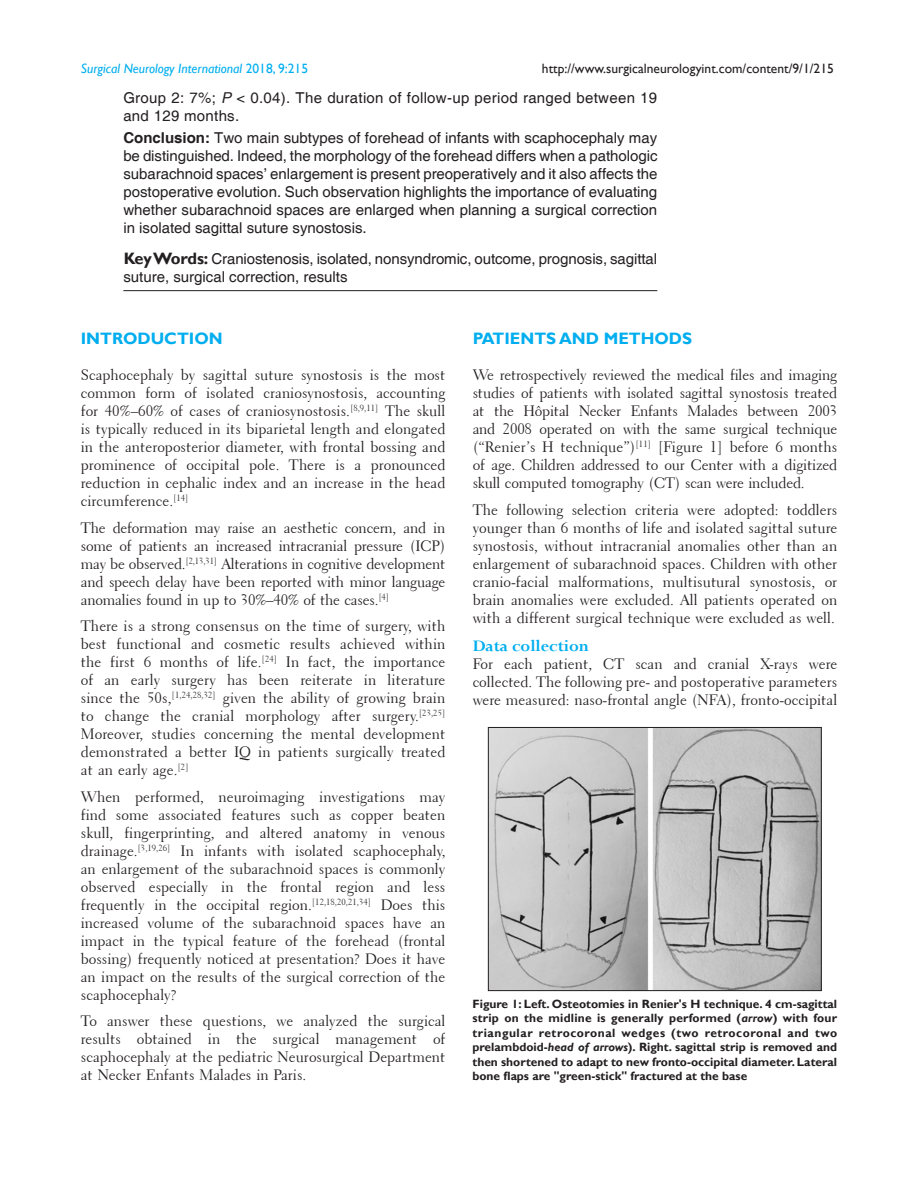
<style>
.page{position:relative;width:918px;height:1188px;background:#fff}
.page>*{position:absolute;margin:0;border:0;box-sizing:border-box;transform-origin:0 0}
.t1{font:700 18px "Perpetua";color:#00aeef}
.t2{font:700 16.5px "Gill Sans";color:#00aeef}
.TX{font:15px/18px "Transitional 521 BT Roman A";color:#231f20;text-align:justify}
.ABS{font:15px/18px "Helvetica";letter-spacing:.02em;color:#231f20}
.KWD{font:15px/18px "Helvetica";letter-spacing:-.005em;color:#231f20}
.t3{font:13.5px "Gill Sans";color:#231f20}
.t4{font:italic 13.5px "Gill Sans";color:#00aeef}
.FGC{font:700 12px/14.4px "Gill Sans";color:#231f20;text-align:justify}
.s1{font-style:normal}
.s2{font-style:italic}
.s3{font-weight:700}
.s4{font-family:"Gill Sans";font-weight:700;font-size:16.5px}
</style>
<div class="page">
<hr style="left:123px;top:290px;width:534px;height:1px;background:#231f20">
<img style="left:490px;top:729px;width:330px;height:260px">
<div style="left:488px;top:727px;width:334px;height:264px;border:1px solid #231f20"></div>
<p class="t4" style="left:81px;top:61px;width:229px">Surgical Neurology International <span class="s1">2018, 9:215</span></p>
<p class="t3" style="left:542px;top:61px;width:293px">http://www.surgicalneurologyint.com/content/9/1/215</p>
<p class="ABS" style="left:123px;top:89px;width:535px">Group 2: 7%; <span class="s2">P</span> &lt; 0.04). The duration of follow‑up period ranged between 19 and 129 months.</p>
<p class="ABS" style="left:123px;top:129px;width:536px;text-align:justify"><span class="s3">Conclusion:</span> Two main subtypes of forehead of infants with scaphocephaly may be distinguished. Indeed, the morphology of the forehead differs when a pathologic subarachnoid spaces’ enlargement is present preoperatively and it also affects the postoperative evolution. Such observation highlights the importance of evaluating whether subarachnoid spaces are enlarged when planning a surgical correction in isolated sagittal suture synostosis.</p>
<p class="KWD" style="left:123px;top:250px;width:535px"><span class="s4">Key Words:</span> Craniostenosis, isolated, nonsyndromic, outcome, prognosis, sagittal suture, surgical correction, results</p>
<h1 class="t2" style="left:81px;top:329px;width:143px">INTRODUCTION</h1>
<p class="TX" style="left:81px;top:366px;width:366px">Scaphocephaly by sagittal suture synostosis is the most common form of isolated craniosynostosis, accounting for 40%–60% of cases of craniosynostosis.<sup>[8,9,11]</sup> The skull is typically reduced in its biparietal length and elongated in the anteroposterior diameter, with frontal bossing and prominence of occipital pole. There is a pronounced reduction in cephalic index and an increase in the head circumference.<sup>[14]</sup></p>
<p class="TX" style="left:81px;top:519px;width:366px">The deformation may raise an aesthetic concern, and in some of patients an increased intracranial pressure (ICP) may be observed.<sup>[2,13,31]</sup> Alterations in cognitive development and speech delay have been reported with minor language anomalies found in up to 30%–40% of the cases.<sup>[4]</sup></p>
<p class="TX" style="left:81px;top:617px;width:366px">There is a strong consensus on the time of surgery, with best functional and cosmetic results achieved within the first 6 months of life.<sup>[24]</sup> In fact, the importance of an early surgery has been reiterate in literature since the 50s,<sup>[1,24,28,32]</sup> given the ability of growing brain to change the cranial morphology after surgery.<sup>[23,25] </sup>Moreover, studies concerning the mental development demonstrated a better IQ in patients surgically treated at an early age.<sup>[2]</sup></p>
<p class="TX" style="left:81px;top:788px;width:366px">When performed, neuroimaging investigations may find some associated features such as copper beaten skull, fingerprinting, and altered anatomy in venous drainage.<sup>[3,19,26]</sup> In infants with isolated scaphocephaly, an enlargement of the subarachnoid spaces is commonly observed especially in the frontal region and less frequently in the occipital region.<sup>[12,18,20,21,34]</sup> Does this increased volume of the subarachnoid spaces have an impact in the typical feature of the forehead (frontal bossing) frequently noticed at presentation? Does it have an impact on the results of the surgical correction of the scaphocephaly?</p>
<p class="TX" style="left:81px;top:1012px;width:366px">To answer these questions, we analyzed the surgical results obtained in the surgical management of scaphocephaly at the pediatric Neurosurgical Department at Necker Enfants Malades in Paris.</p>
<h1 class="t2" style="left:473px;top:329px;width:221px">PATIENTS AND METHODS</h1>
<p class="TX" style="left:473px;top:366px;width:366px">We retrospectively reviewed the medical files and imaging studies of patients with isolated sagittal synostosis treated at the Hôpital Necker Enfants Malades between 2003 and 2008 operated on with the same surgical technique (“Renier’s H technique”)<sup>[11]</sup> [Figure 1] before 6 months of age. Children addressed to our Center with a digitized skull computed tomography (CT) scan were included.</p>
<p class="TX" style="left:473px;top:501px;width:366px">The following selection criteria were adopted: toddlers younger than 6 months of life and isolated sagittal suture synostosis, without intracranial anomalies other than an enlargement of subarachnoid spaces. Children with other cranio‑facial malformations, multisutural synostosis, or brain anomalies were excluded. All patients operated on with a different surgical technique were excluded as well.</p>
<h2 class="t1" style="left:473px;top:634px;width:118px">Data collection</h2>
<p class="TX" style="left:473px;top:655px;width:366px">For each patient, CT scan and cranial X‑rays were collected. The following pre‑ and postoperative parameters were measured: naso‑frontal angle (NFA), fronto‑occipital</p>
<p class="FGC" style="left:472px;top:997px;width:366px">Figure 1: Left. Osteotomies in Renier's H technique. 4 cm-sagittal strip on the midline is generally performed (<span class="s2">arrow</span>) with four triangular retrocoronal wedges (two retrocoronal and two prelambdoid-<span class="s2">head of arrows</span>). Right. sagittal strip is removed and then shortened to adapt to new fronto-occipital diameter. Lateral bone flaps are "green-stick" fractured at the base</p>
</div>
